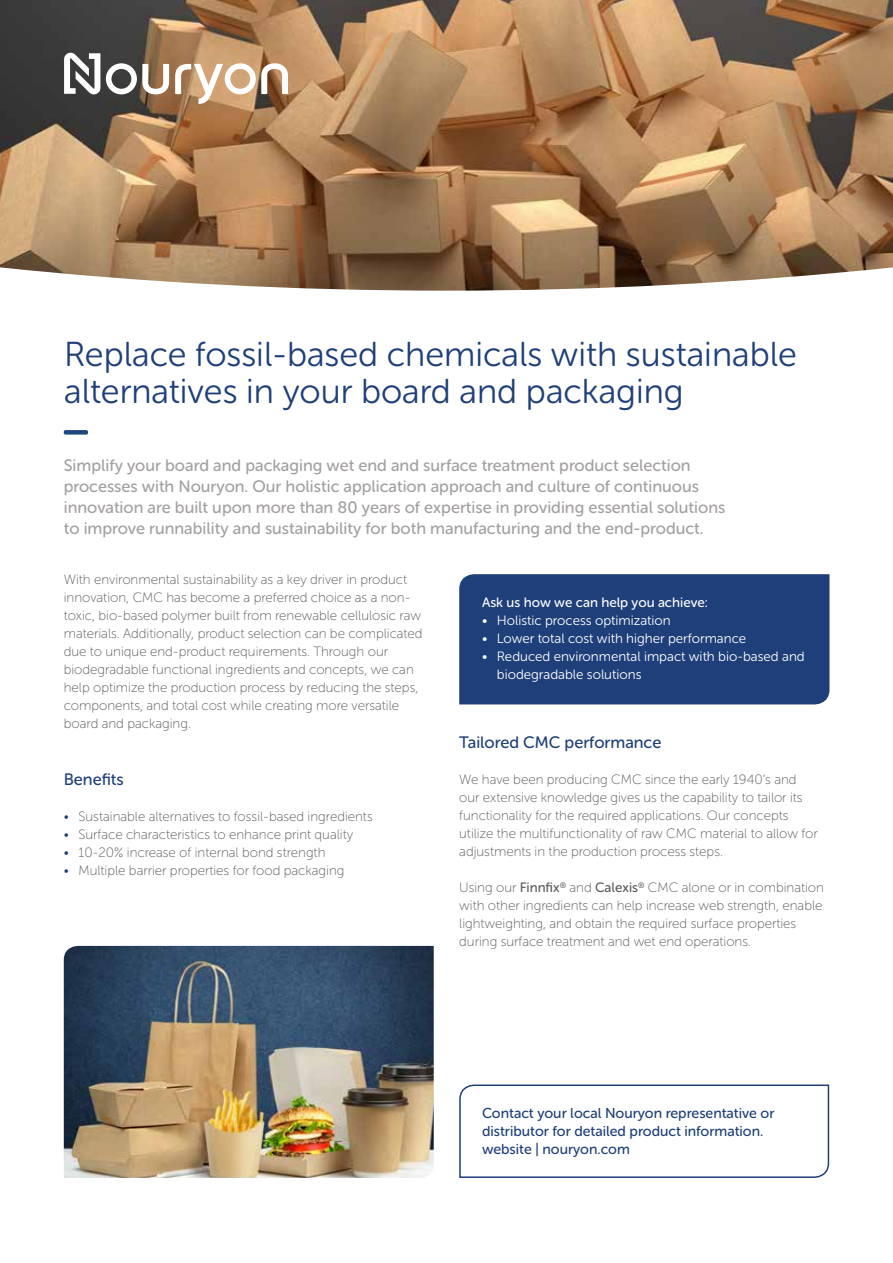
<style>
.page{position:relative;width:893px;height:1263px;background:#fff}
.page>*{position:absolute;margin:0;border:0;box-sizing:border-box;transform-origin:0 0}
.t1{font:34.5px/37.5px "Museo Sans Rounded 300";color:#1e3f79}
.t2{font:16.5px/21px "Museo Sans Rounded 500";color:#a3a09f}
.t3{font:16.5px "Museo Sans Rounded 500";color:#1e3f79}
.t4{font:14.25px/18px "Museo Sans Rounded 500";color:#1e3f79}
.t5{font:13.5px/18px "Museo Sans Rounded 100";color:#5e5a58}
.t6{font:13.5px/18px "Museo Sans Rounded 300";color:#fff}
.t7{font:13.5px "Museo Sans Rounded 500";color:#fff}
.s1{color:#1e3f79}
.s2{font-family:"Museo Sans Rounded 500"}
</style>
<div class="page">
<img style="left:0;top:0;width:893px;height:291px">
<svg style="left:64px;top:50px;width:224px;height:54px"></svg>
<img style="left:64px;top:946px;width:370px;height:232px">
<div style="left:459px;top:574px;width:371px;height:131px;background:#1e3f79"></div>
<svg style="left:459px;top:1084px;width:371px;height:94px"></svg>
<div style="left:64px;top:430px;width:24px;height:5px;background:#1d487f;border-radius:2px"></div>
<h1 class="t1" style="left:64px;top:335px;width:734px">Replace fossil-based chemicals with sustainable alternatives in your board and packaging</h1>
<p class="t2" style="left:64px;top:455px;width:663px">Simplify your board and packaging wet end and surface treatment product selection processes with Nouryon. Our holistic application approach and culture of continuous innovation are built upon more than 80 years of expertise in providing essential solutions to improve runnability and sustainability for both manufacturing and the end-product.</p>
<p class="t5" style="left:64px;top:571px;width:360px">With environmental sustainability as a key driver in product innovation, CMC has become a preferred choice as a non&shy;toxic, bio-based polymer built from renewable cellulosic raw materials. Additionally, product selection can be complicated due to unique end-product requirements. Through our biodegradable functional ingredients and concepts, we can help optimize the production process by reducing the steps, components, and total cost while creating more versatile board and packaging.</p>
<p class="t3" style="left:64px;top:771px;width:62px">Benefits</p>
<p class="t5" style="left:64px;top:808px;width:310px"><span class="s1">•</span> Sustainable alternatives to fossil-based ingredients</p>
<p class="t5" style="left:64px;top:826px;width:291px"><span class="s1">•</span> Surface characteristics to enhance print quality</p>
<p class="t5" style="left:64px;top:844px;width:263px"><span class="s1">•</span> 10-20% increase of internal bond strength</p>
<p class="t5" style="left:64px;top:862px;width:282px"><span class="s1">•</span> Multiple barrier properties for food packaging</p>
<p class="t7" style="left:482px;top:595px;width:227px">Ask us how we can help you achieve:</p>
<p class="t6" style="left:482px;top:611px;width:190px">• Holistic process optimization</p>
<p class="t6" style="left:482px;top:629px;width:266px">• Lower total cost with higher performance</p>
<p class="t6" style="left:497px;top:647px;width:309px;text-indent:-15px">• Reduced environmental impact with bio-based and biodegradable solutions</p>
<p class="t3" style="left:459px;top:734px;width:204px">Tailored CMC performance</p>
<p class="t5" style="left:459px;top:771px;width:360px">We have been producing CMC since the early 1940’s and our extensive knowledge gives us the capability to tailor its functionality for the required applications. Our concepts utilize the multifunctionality of raw CMC material to allow for adjustments in the production process steps.</p>
<p class="t5" style="left:459px;top:879px;width:366px">Using our <span class="s2">Finnfix</span><sup>®</sup> and <span class="s2">Calexis</span><sup>®</sup> CMC alone or in combination with other ingredients can help increase web strength, enable lightweighting, and obtain the required surface properties during surface treatment and wet end operations.</p>
<p class="t4" style="left:482px;top:1104px;width:294px">Contact your local Nouryon representative or distributor for detailed product information. website | nouryon.com</p>
</div>
